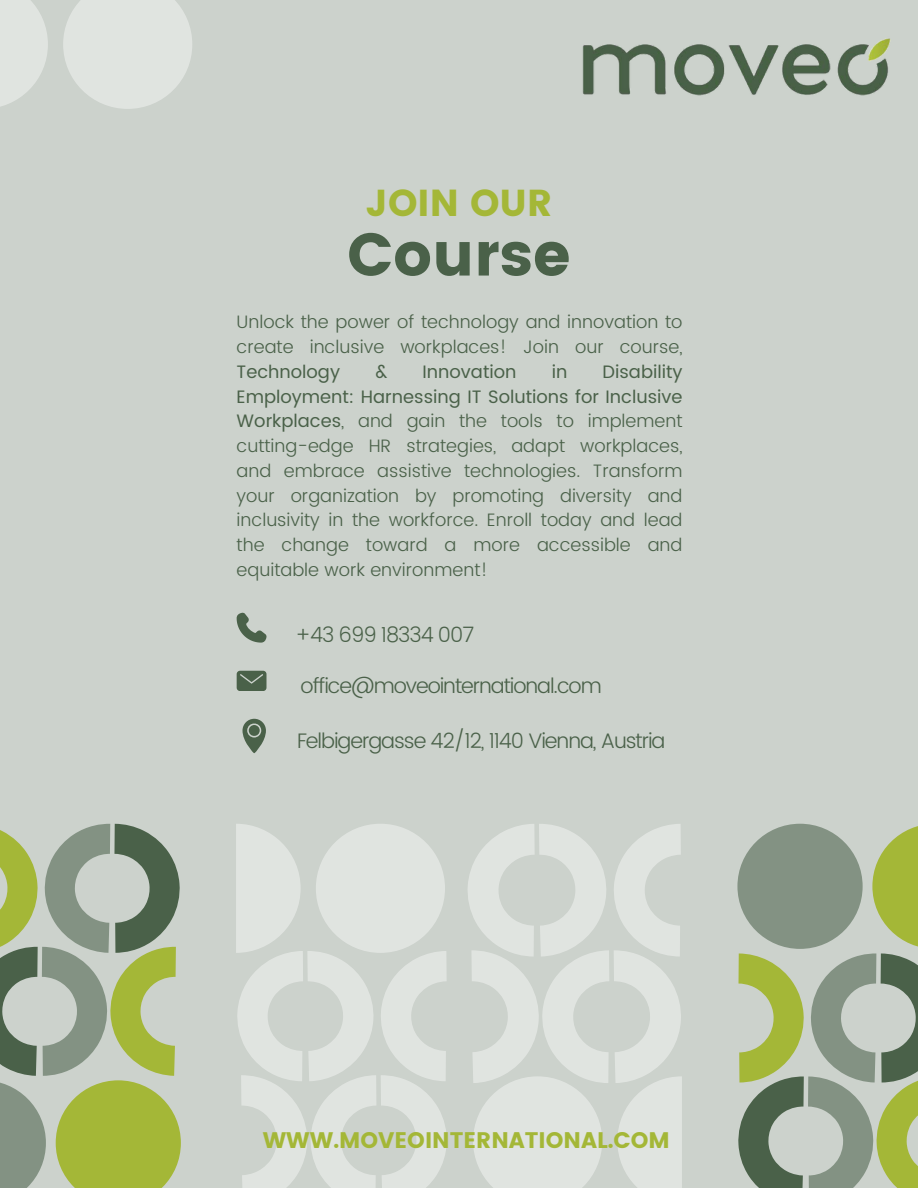
<style>
.page{position:relative;width:918px;height:1188px;background:#ccd2cc}
.page>*{position:absolute;margin:0;border:0;box-sizing:border-box;transform-origin:0 0}
.t1{font:60px "Poppins";color:#4a6149}
.t2{font:37.5px "Poppins";color:#a4b737}
.t3{font:22.5px "Poppins";color:#a4b737}
.t4{font:300 21px "Poppins";letter-spacing:-.05em;color:#4a6149}
.t5{font:300 18px/24.8px "Poppins";color:#4a6149;text-align:justify}
.t6{font:18px "Poppins";color:#4a6149}
.s1{font-weight:400}
</style>
<div class="page">
<svg style="left:738px;top:953px;width:180px;height:235px"></svg>
<div style="left:737px;top:824px;width:126px;height:125px;background:#839283;border-radius:50%"></div>
<svg style="left:0;top:824px;width:181px;height:364px"></svg>
<svg style="left:872px;top:826px;width:46px;height:121px;fill:#a4b737"></svg>
<svg style="left:236px;top:824px;width:211px;height:364px"></svg>
<svg style="left:468px;top:824px;width:213px;height:364px"></svg>
<svg style="left:237px;top:613px;width:30px;height:30px"></svg>
<svg style="left:237px;top:671px;width:29px;height:20px"></svg>
<svg style="left:243px;top:719px;width:23px;height:34px"></svg>
<svg style="left:63px;top:0;width:129px;height:109px"></svg>
<svg style="left:0;top:0;width:47px;height:107px"></svg>
<img style="left:582px;top:38px;width:309px;height:58px">
<p class="t2" style="left:366px;top:182px;width:188px">JOIN OUR</p>
<h2 class="t1" style="left:347px;top:220px;width:225px">Course</h2>
<h1 class="t5" style="left:237px;top:310px;width:447px">Unlock the power of technology and innovation to create inclusive workplaces! Join our course, <span class="s1">Technology</span></h1>
<h1 class="t5" style="left:237px;top:359px;width:447px;text-indent:366px"><span class="s1">Disability Employment: Harnessing IT Solutions for Inclusive Workplaces</span>, and gain the tools to implement cutting-edge HR strategies, adapt workplaces, and embrace assistive technologies. Transform your organization by promoting diversity and inclusivity in the workforce. Enroll today and lead the change toward a more accessible and equitable work environment!</h1>
<h1 class="t6" style="left:375px;top:361px;width:14px">&amp;</h1>
<h1 class="t6" style="left:423px;top:361px;width:95px">Innovation</h1>
<h1 class="t6" style="left:552px;top:361px;width:17px">in</h1>
<p class="t4" style="left:295px;top:622px;width:181px">+43 699 18334 007</p>
<p class="t4" style="left:301px;top:674px;width:303px">office@moveointernational.com</p>
<p class="t4" style="left:297px;top:728px;width:370px">Felbigergasse 42/12, 1140 Vienna, Austria</p>
<p class="t3" style="left:263px;top:1127px;width:409px">WWW.MOVEOINTERNATIONAL.COM</p>
</div>
